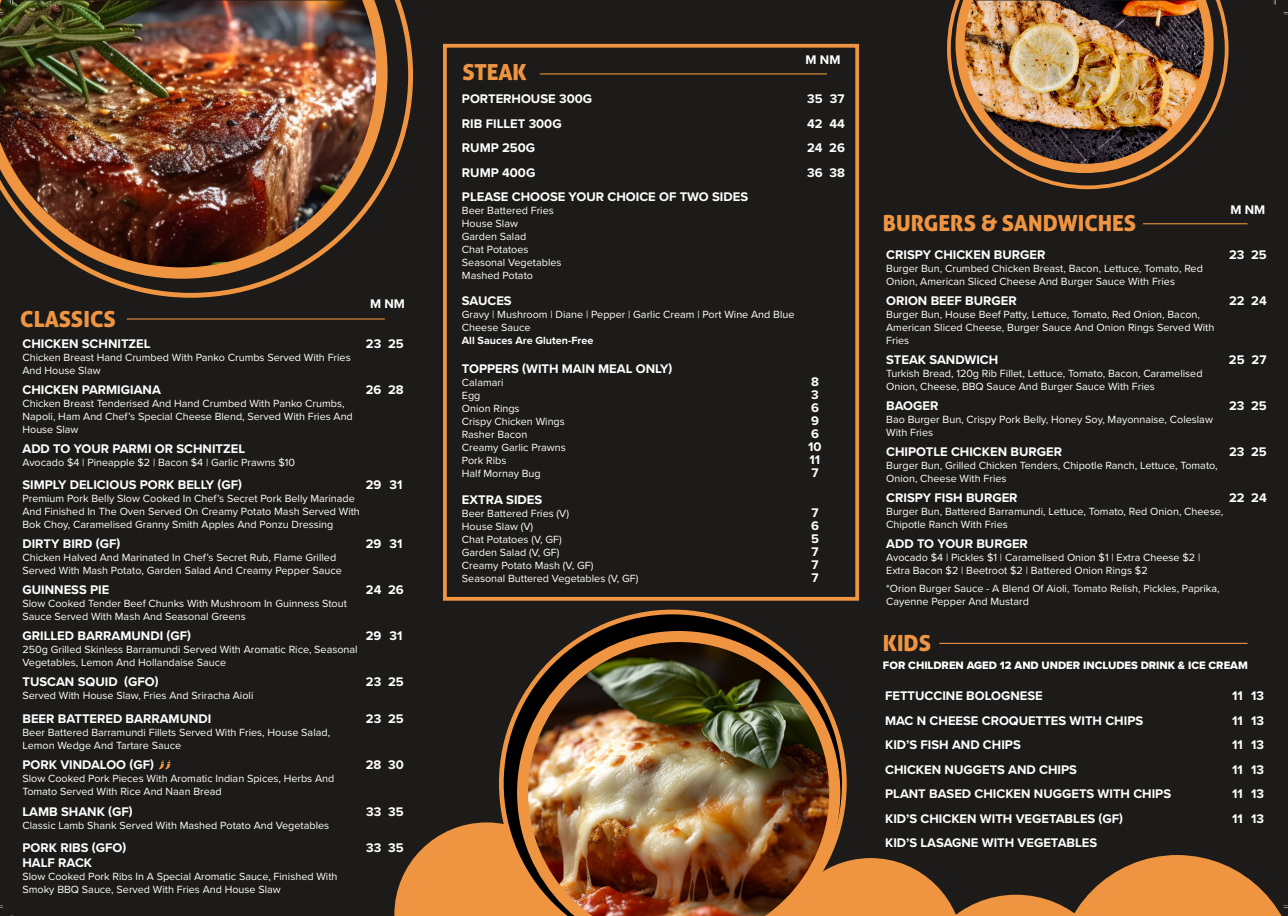
<style>
.page{position:relative;width:1288px;height:916px;background:#fff}
.page>*{position:absolute;margin:0;border:0;box-sizing:border-box;transform-origin:0 0}
.t1{font:22.2px "Aller Display";color:#ef9542}
.t2{font:700 12.9px/12.9px "Proxima Nova";color:#fff}
.t3{font:700 12.9px "Proxima Nova";color:#fffef8}
.t4{font:11.25px "Proxima Nova Extrabld";color:#fff}
.t5{font:10.8px/12.9px "Proxima Nova";color:#fff}
.s1{font-weight:700}
</style>
<div class="page">
<div style="left:0;top:0;width:1287px;height:916px;background:#1c1b19"></div>
<svg style="left:394px;top:822px;width:105px;height:94px"></svg>
<svg style="left:499px;top:609px;width:347px;height:307px"></svg>
<div style="left:443px;top:44px;width:416px;height:556px;border:4px solid #ef9542"></div>
<hr style="left:540px;top:73px;width:287px;height:1px;background:#ef9542">
<hr style="left:127px;top:318px;width:258px;height:1px;background:#ef9542">
<hr style="left:939px;top:643px;width:308px;height:1px;background:#ef9542">
<hr style="left:1143px;top:223px;width:104px;height:1px;background:#ef9542">
<img style="left:517px;top:631px;width:323px;height:285px">
<img style="left:0;top:0;width:413px;height:298px">
<img style="left:947px;top:0;width:281px;height:189px">
<svg style="left:159px;top:760px;width:11px;height:9px"></svg>
<svg style="left:778px;top:855px;width:510px;height:61px"></svg>
<p class="t1" style="left:20px;top:304px;width:97px">CLASSICS</p>
<p class="t2" style="left:22px;top:337px;width:130px">CHICKEN SCHNITZEL</p>
<p class="t5" style="left:22px;top:350px;width:330px">Chicken Breast Hand Crumbed With Panko Crumbs Served With Fries<br>And House Slaw</p>
<p class="t2" style="left:22px;top:383px;width:140px">CHICKEN PARMIGIANA</p>
<p class="t5" style="left:22px;top:396px;width:332px">Chicken Breast Tenderised And Hand Crumbed With Panko Crumbs,<br>Napoli, Ham And Chef’s Special Cheese Blend, Served With Fries And<br>House Slaw</p>
<p class="t2" style="left:370px;top:297px;width:36px">M NM</p>
<p class="t2" style="left:366px;top:337px;width:39px">23 25</p>
<p class="t2" style="left:366px;top:383px;width:39px">26 28</p>
<p class="t2" style="left:22px;top:442px;width:224px">ADD TO YOUR PARMI OR SCHNITZEL</p>
<p class="t5" style="left:22px;top:456px;width:274px">Avocado $4 | Pineapple $2 | Bacon $4 | Garlic Prawns $10</p>
<p class="t2" style="left:22px;top:477px;width:221px">SIMPLY DELICIOUS PORK BELLY (GF)</p>
<p class="t5" style="left:22px;top:491px;width:339px">Premium Pork Belly Slow Cooked In Chef’s Secret Pork Belly Marinade<br>And Finished In The Oven Served On Creamy Potato Mash Served With<br>Bok Choy, Caramelised Granny Smith Apples And Ponzu Dressing</p>
<p class="t2" style="left:366px;top:477px;width:38px">29 31</p>
<p class="t2" style="left:22px;top:537px;width:99px">DIRTY BIRD (GF)</p>
<p class="t5" style="left:22px;top:551px;width:321px">Chicken Halved And Marinated In Chef’s Secret Rub, Flame Grilled<br>Served With Mash Potato, Garden Salad And Creamy Pepper Sauce</p>
<p class="t2" style="left:366px;top:537px;width:38px">29 31</p>
<p class="t2" style="left:22px;top:583px;width:88px">GUINNESS PIE</p>
<p class="t5" style="left:22px;top:597px;width:326px">Slow Cooked Tender Beef Chunks With Mushroom In Guinness Stout<br>Sauce Served With Mash And Seasonal Greens</p>
<p class="t2" style="left:366px;top:583px;width:39px">24 26</p>
<p class="t2" style="left:22px;top:629px;width:170px">GRILLED BARRAMUNDI (GF)</p>
<p class="t5" style="left:22px;top:642px;width:337px">250g Grilled Skinless Barramundi Served With Aromatic Rice, Seasonal<br>Vegetables, Lemon And Hollandaise Sauce</p>
<p class="t2" style="left:366px;top:629px;width:38px">29 31</p>
<p class="t2" style="left:22px;top:675px;width:138px">TUSCAN SQUID (GFO)</p>
<p class="t5" style="left:22px;top:688px;width:232px">Served With House Slaw, Fries And Sriracha Aioli</p>
<p class="t2" style="left:366px;top:675px;width:39px">23 25</p>
<p class="t2" style="left:22px;top:712px;width:190px">BEER BATTERED BARRAMUNDI</p>
<p class="t5" style="left:22px;top:725px;width:309px">Beer Battered Barramundi Fillets Served With Fries, House Salad,<br>Lemon Wedge And Tartare Sauce</p>
<p class="t2" style="left:366px;top:712px;width:39px">23 25</p>
<p class="t2" style="left:22px;top:758px;width:133px">PORK VINDALOO (GF)</p>
<p class="t5" style="left:22px;top:771px;width:313px">Slow Cooked Pork Pieces With Aromatic Indian Spices, Herbs And<br>Tomato Served With Rice And Naan Bread</p>
<p class="t2" style="left:366px;top:758px;width:39px">28 30</p>
<p class="t2" style="left:22px;top:805px;width:112px">LAMB SHANK (GF)</p>
<p class="t5" style="left:22px;top:818px;width:308px">Classic Lamb Shank Served With Mashed Potato And Vegetables</p>
<p class="t2" style="left:366px;top:805px;width:39px">33 35</p>
<p class="t2" style="left:22px;top:839px;width:105px;line-height:15.6px">PORK RIBS (GFO)<br>HALF RACK</p>
<p class="t5" style="left:22px;top:869px;width:316px">Slow Cooked Pork Ribs In A Special Aromatic Sauce, Finished With<br>Smoky BBQ Sauce, Served With Fries And House Slaw</p>
<p class="t2" style="left:366px;top:840px;width:39px">33 35</p>
<p class="t1" style="left:462px;top:58px;width:66px">STEAK</p>
<p class="t2" style="left:805px;top:53px;width:36px">M NM</p>
<p class="t2" style="left:462px;top:92px;width:132px">PORTERHOUSE 300G</p>
<p class="t2" style="left:807px;top:92px;width:39px">35 37</p>
<p class="t2" style="left:462px;top:117px;width:101px">RIB FILLET 300G</p>
<p class="t2" style="left:807px;top:117px;width:39px">42 44</p>
<p class="t2" style="left:462px;top:141px;width:75px">RUMP 250G</p>
<p class="t2" style="left:807px;top:141px;width:39px">24 26</p>
<p class="t2" style="left:462px;top:166px;width:75px">RUMP 400G</p>
<p class="t2" style="left:807px;top:166px;width:39px">36 38</p>
<p class="t2" style="left:462px;top:190px;width:288px">PLEASE CHOOSE YOUR CHOICE OF TWO SIDES</p>
<p class="t5" style="left:462px;top:204px;width:101px">Beer Battered Fries<br>House Slaw<br>Garden Salad<br>Chat Potatoes<br>Seasonal Vegetables<br>Mashed Potato</p>
<p class="t2" style="left:462px;top:294px;width:51px">SAUCES</p>
<p class="t5" style="left:462px;top:308px;width:334px">Gravy | Mushroom | Diane | Pepper | Garlic Cream | Port Wine And Blue<br>Cheese Sauce<br><span class="s1">All Sauces Are Gluten-Free</span></p>
<p class="t2" style="left:462px;top:362px;width:212px">TOPPERS (WITH MAIN MEAL ONLY)</p>
<p class="t5" style="left:462px;top:375px;width:105px">Calamari<br>Egg<br>Onion Rings<br>Crispy Chicken Wings<br>Rasher Bacon<br>Creamy Garlic Prawns<br>Pork Ribs<br>Half Mornay Bug</p>
<p class="t2" style="left:808px;top:375px;width:15px">8<br>3<br>6<br>9<br>6<br>10<br>11<br>7</p>
<p class="t2" style="left:462px;top:493px;width:82px">EXTRA SIDES</p>
<p class="t5" style="left:462px;top:507px;width:178px">Beer Battered Fries (V)<br>House Slaw (V)<br>Chat Potatoes (V, GF)<br>Garden Salad (V, GF)<br>Creamy Potato Mash (V, GF)<br>Seasonal Buttered Vegetables (V, GF)</p>
<p class="t2" style="left:811px;top:506px;width:9px;text-align:justify">7<br>6<br>5<br>7<br>7<br>7</p>
<p class="t1" style="left:883px;top:209px;width:255px">BURGERS &amp; SANDWICHES</p>
<p class="t2" style="left:1230px;top:203px;width:36px">M NM</p>
<p class="t2" style="left:886px;top:248px;width:161px">CRISPY CHICKEN BURGER</p>
<p class="t5" style="left:886px;top:261px;width:318px">Burger Bun, Crumbed Chicken Breast, Bacon, Lettuce, Tomato, Red<br>Onion, American Sliced Cheese And Burger Sauce With Fries</p>
<p class="t2" style="left:1229px;top:248px;width:39px">23 25</p>
<p class="t2" style="left:886px;top:293px;width:132px">ORION BEEF BURGER</p>
<p class="t5" style="left:886px;top:307px;width:330px">Burger Bun, House Beef Patty, Lettuce, Tomato, Red Onion, Bacon,<br>American Sliced Cheese, Burger Sauce And Onion Rings Served With<br>Fries</p>
<p class="t2" style="left:1229px;top:293px;width:39px">22 24</p>
<p class="t2" style="left:886px;top:353px;width:114px">STEAK SANDWICH</p>
<p class="t5" style="left:886px;top:367px;width:318px">Turkish Bread, 120g Rib Fillet, Lettuce, Tomato, Bacon, Caramelised<br>Onion, Cheese, BBQ Sauce And Burger Sauce With Fries</p>
<p class="t2" style="left:1229px;top:353px;width:39px">25 27</p>
<p class="t2" style="left:886px;top:399px;width:54px">BAOGER</p>
<p class="t5" style="left:886px;top:413px;width:328px">Bao Burger Bun, Crispy Pork Belly, Honey Soy, Mayonnaise, Coleslaw<br>With Fries</p>
<p class="t2" style="left:1229px;top:399px;width:39px">23 25</p>
<p class="t2" style="left:886px;top:445px;width:177px">CHIPOTLE CHICKEN BURGER</p>
<p class="t5" style="left:886px;top:459px;width:333px">Burger Bun, Grilled Chicken Tenders, Chipotle Ranch, Lettuce, Tomato,<br>Onion, Cheese With Fries</p>
<p class="t2" style="left:1229px;top:445px;width:39px">23 25</p>
<p class="t2" style="left:886px;top:491px;width:133px">CRISPY FISH BURGER</p>
<p class="t5" style="left:886px;top:504px;width:338px">Burger Bun, Battered Barramundi, Lettuce, Tomato, Red Onion, Cheese,<br>Chipotle Ranch With Fries</p>
<p class="t2" style="left:1229px;top:491px;width:39px">22 24</p>
<p class="t2" style="left:886px;top:537px;width:143px">ADD TO YOUR BURGER</p>
<p class="t5" style="left:886px;top:550px;width:315px">Avocado $4 | Pickles $1 | Caramelised Onion $1 | Extra Cheese $2 |<br>Extra Bacon $2 | Beetroot $2 | Battered Onion Rings $2</p>
<p class="t5" style="left:886px;top:582px;width:335px">*Orion Burger Sauce - A Blend Of Aioli, Tomato Relish, Pickles, Paprika,<br>Cayenne Pepper And Mustard</p>
<p class="t1" style="left:883px;top:629px;width:50px">KIDS</p>
<p class="t4" style="left:883px;top:657px;width:366px">FOR CHILDREN AGED 12 AND UNDER INCLUDES DRINK &amp; ICE CREAM</p>
<p class="t2" style="left:885px;top:689px;width:159px">FETTUCCINE BOLOGNESE</p>
<p class="t2" style="left:1232px;top:689px;width:33px">11 13</p>
<p class="t2" style="left:885px;top:713px;width:259px">MAC N CHEESE CROQUETTES WITH CHIPS</p>
<p class="t2" style="left:1232px;top:713px;width:33px">11 13</p>
<p class="t2" style="left:885px;top:738px;width:137px">KID’S FISH AND CHIPS</p>
<p class="t2" style="left:1232px;top:738px;width:33px">11 13</p>
<p class="t2" style="left:885px;top:762px;width:193px">CHICKEN NUGGETS AND CHIPS</p>
<p class="t2" style="left:1232px;top:762px;width:33px">11 13</p>
<p class="t3" style="left:885px;top:784px;width:287px">PLANT BASED CHICKEN NUGGETS WITH CHIPS</p>
<p class="t2" style="left:1232px;top:787px;width:33px">11 13</p>
<p class="t2" style="left:885px;top:811px;width:239px">KID’S CHICKEN WITH VEGETABLES (GF)</p>
<p class="t2" style="left:1232px;top:811px;width:33px">11 13</p>
<p class="t2" style="left:885px;top:836px;width:214px">KID’S LASAGNE WITH VEGETABLES</p>
</div>
